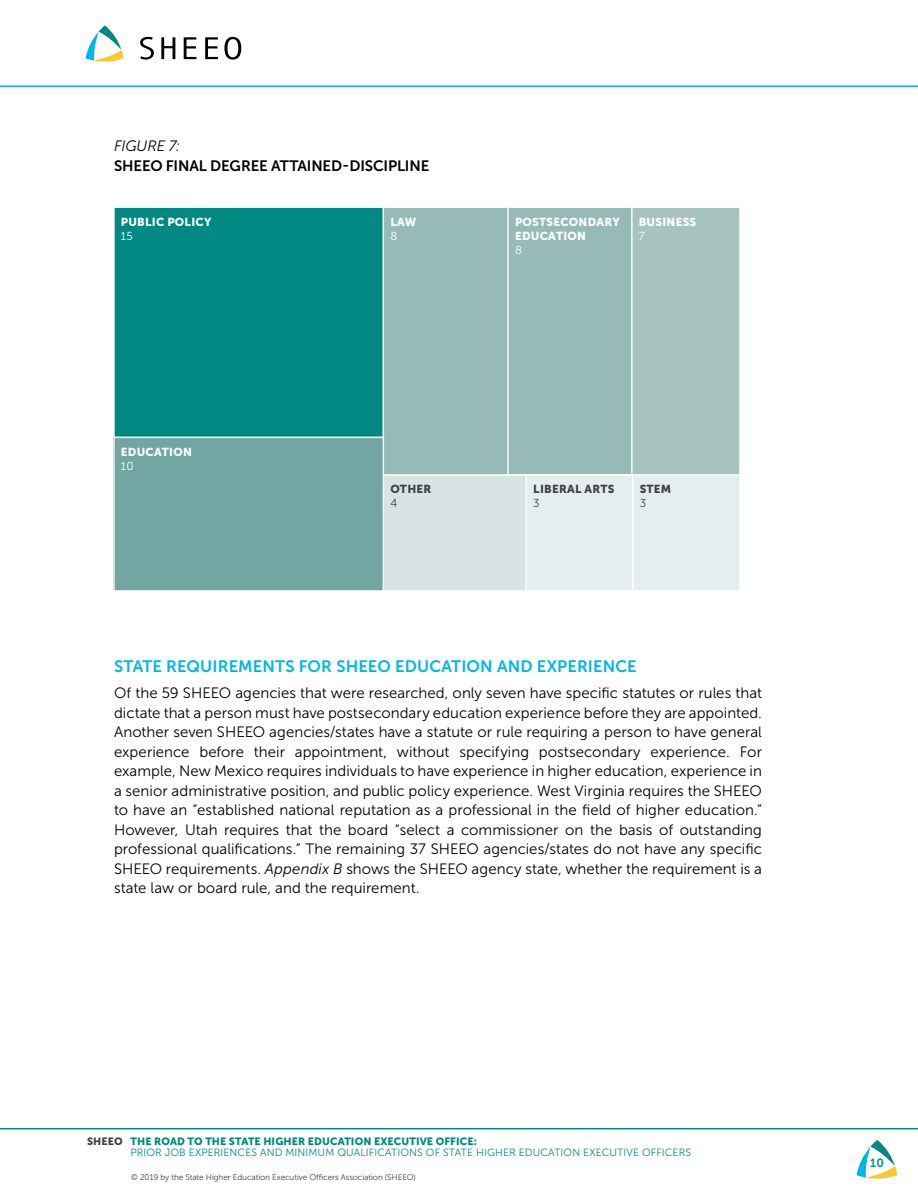
<style>
.page{position:relative;width:918px;height:1188px;background:#fff}
.page>*{position:absolute;margin:0;border:0;box-sizing:border-box;transform-origin:0 0}
.t1{font:16.5px "Museo Sans 700";letter-spacing:.005em;color:#00b7e3}
.t2{font:15px/19.5px "Museo Sans 300";letter-spacing:.005em;color:#000;text-align:justify}
.t3{font:15px "Museo Sans 700";letter-spacing:-.01em;color:#000}
.t4{font:italic 15px "Museo Sans 300";letter-spacing:-.005em;color:#000}
.t5{font:12px "Museo Sans 700";color:#009590}
.t6{font:11.55px/14px "Museo Sans 900";letter-spacing:.02em;color:#fff}
.t7{font:11.55px "Museo Sans 900";letter-spacing:.02em;color:#414042}
.t8{font:11.55px "Museo Sans 300";color:#fff}
.t9{font:11.55px "Museo Sans 300";color:#414042}
.t10{font:10.5px "Museo Sans 300";letter-spacing:.01em;color:#008882}
.t11{font:10.5px "Museo Sans 900";letter-spacing:.01em;color:#008882}
.t12{font:8.25px "Museo Sans 300";letter-spacing:-.01em;color:#404042}
.s1{font-style:italic}
.s2{color:#414042}
</style>
<div class="page">
<hr style="left:0;top:1128px;width:918px;height:1px;background:#008882">
<svg style="left:86px;top:25px;width:38px;height:37px"></svg>
<svg style="left:140px;top:37px;width:14px;height:23px"></svg>
<svg style="left:161px;top:37px;width:14px;height:22px"></svg>
<svg style="left:184px;top:37px;width:12px;height:22px"></svg>
<svg style="left:205px;top:37px;width:13px;height:22px"></svg>
<svg style="left:224px;top:37px;width:17px;height:23px"></svg>
<svg style="left:857px;top:1140px;width:40px;height:39px"></svg>
<hr style="left:0;top:85px;width:918px;height:2px;background:#00b7e3">
<div style="left:633px;top:475px;width:107px;height:116px;background:#e5eeee"></div>
<div style="left:632px;top:474px;width:109px;height:118px;border:1px solid #fff"></div>
<div style="left:114px;top:207px;width:269px;height:230px;background:#008882"></div>
<div style="left:113px;top:207px;width:271px;height:231px;border:1px solid #fff"></div>
<div style="left:508px;top:207px;width:124px;height:268px;background:#95bab7"></div>
<div style="left:383px;top:475px;width:143px;height:116px;background:#d8e3e3"></div>
<div style="left:383px;top:474px;width:144px;height:118px;border:1px solid #fff"></div>
<div style="left:526px;top:475px;width:107px;height:116px;background:#e5eeee"></div>
<div style="left:526px;top:474px;width:107px;height:118px;border:1px solid #fff"></div>
<div style="left:383px;top:207px;width:125px;height:268px;background:#95bab7"></div>
<div style="left:383px;top:207px;width:126px;height:269px;border:1px solid #fff"></div>
<div style="left:114px;top:437px;width:269px;height:154px;background:#71a6a3"></div>
<div style="left:113px;top:437px;width:271px;height:155px;border:1px solid #fff"></div>
<div style="left:632px;top:207px;width:108px;height:268px;background:#a7c3c0"></div>
<div style="left:631px;top:207px;width:110px;height:269px;border:1px solid #fff"></div>
<p class="t4" style="left:114px;top:138px;width:68px">FIGURE 7:</p>
<p class="t3" style="left:114px;top:157px;width:317px">SHEEO FINAL DEGREE ATTAINED-DISCIPLINE</p>
<p class="t6" style="left:121px;top:214px;width:92px">PUBLIC POLICY</p>
<p class="t8" style="left:121px;top:229px;width:14px">15</p>
<p class="t6" style="left:121px;top:445px;width:73px">EDUCATION</p>
<p class="t8" style="left:121px;top:459px;width:14px">10</p>
<p class="t6" style="left:390px;top:214px;width:28px">LAW</p>
<p class="t8" style="left:390px;top:229px;width:8px">8</p>
<p class="t7" style="left:390px;top:483px;width:43px">OTHER</p>
<p class="t9" style="left:390px;top:497px;width:8px">4</p>
<p class="t6" style="left:515px;top:214px;width:106px">POSTSECONDARY<br>EDUCATION</p>
<p class="t8" style="left:515px;top:244px;width:8px">8</p>
<p class="t6" style="left:639px;top:215px;width:59px">BUSINESS</p>
<p class="t8" style="left:639px;top:229px;width:7px">7</p>
<p class="t7" style="left:533px;top:483px;width:83px">LIBERAL ARTS</p>
<p class="t9" style="left:533px;top:497px;width:8px">3</p>
<p class="t7" style="left:640px;top:483px;width:33px">STEM</p>
<p class="t9" style="left:640px;top:497px;width:8px">3</p>
<p class="t1" style="left:114px;top:657px;width:524px">STATE REQUIREMENTS FOR SHEEO EDUCATION AND EXPERIENCE</p>
<p class="t2" style="left:114px;top:683px;width:650px">Of the 59 SHEEO agencies that were researched, only seven have specific statutes or rules that dictate that a person must have postsecondary education experience before they are appointed.<br>Another seven SHEEO agencies/states have a statute or rule requiring a person to have general experience before their appointment, without specifying postsecondary experience. For example, New Mexico requires individuals to have experience in higher education, experience in a senior administrative position, and public policy experience. West Virginia requires the SHEEO to have an “established national reputation as a professional in the field of higher education.” However, Utah requires that the board “select a commissioner on the basis of outstanding professional qualifications.” The remaining 37 SHEEO agencies/states do not have any specific SHEEO requirements. <span class="s1">Appendix B</span> shows the SHEEO agency state, whether the requirement is a state law or board rule, and the requirement.</p>
<p class="t11" style="left:87px;top:1135px;width:391px"><span class="s2">SHEEO</span> THE ROAD TO THE STATE HIGHER EDUCATION EXECUTIVE OFFICE:</p>
<p class="t10" style="left:131px;top:1147px;width:562px">PRIOR JOB EXPERIENCES AND MINIMUM QUALIFICATIONS OF STATE HIGHER EDUCATION EXECUTIVE OFFICERS</p>
<p class="t12" style="left:131px;top:1172px;width:286px">© 2019 by the State Higher Education Executive Officers Association (SHEEO)</p>
<p class="t5" style="left:870px;top:1156px;width:15px">10</p>
</div>
